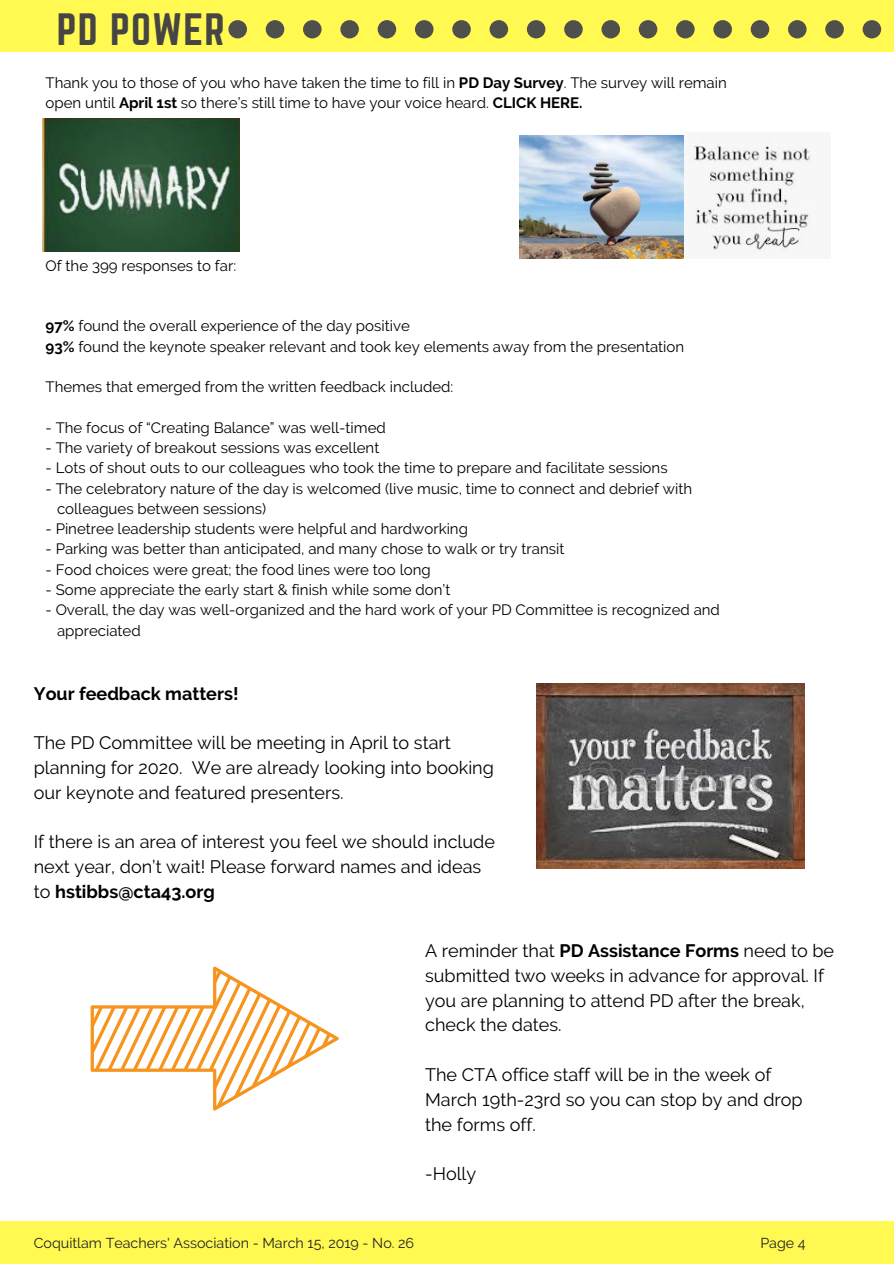
<style>
.page{position:relative;width:894px;height:1264px;background:#fff}
.page>*{position:absolute;margin:0;border:0;box-sizing:border-box;transform-origin:0 0}
.t1{font:39.75px "Norwester";letter-spacing:.03em;color:#464544}
.t2{font:18px/24.8px "Raleway";color:#000}
.t3{font:700 18px "Raleway";color:#000}
.t4{font:15px/20.2px "Raleway";color:#000}
.t5{font:14.25px "Raleway";color:#222}
.s1{font-weight:700}
</style>
<div class="page">
<div style="left:0;top:1221px;width:893px;height:42px;background:#fff952"></div>
<div style="left:0;top:0;width:893px;height:51px;background:#fff952"></div>
<div style="left:377px;top:20px;width:19px;height:18px;background:#4f4f4b;border-radius:50%"></div>
<div style="left:415px;top:20px;width:18px;height:18px;background:#4f4f4b;border-radius:50%"></div>
<div style="left:340px;top:20px;width:19px;height:18px;background:#4f4f4b;border-radius:50%"></div>
<div style="left:489px;top:20px;width:19px;height:18px;background:#4f4f4b;border-radius:50%"></div>
<div style="left:526px;top:20px;width:19px;height:18px;background:#4f4f4b;border-radius:50%"></div>
<div style="left:228px;top:20px;width:19px;height:18px;background:#4f4f4b;border-radius:50%"></div>
<div style="left:266px;top:20px;width:18px;height:18px;background:#4f4f4b;border-radius:50%"></div>
<div style="left:303px;top:20px;width:18px;height:18px;background:#4f4f4b;border-radius:50%"></div>
<div style="left:452px;top:20px;width:18px;height:18px;background:#4f4f4b;border-radius:50%"></div>
<div style="left:750px;top:20px;width:19px;height:18px;background:#4f4f4b;border-radius:50%"></div>
<div style="left:787px;top:20px;width:19px;height:18px;background:#4f4f4b;border-radius:50%"></div>
<div style="left:825px;top:20px;width:18px;height:18px;background:#4f4f4b;border-radius:50%"></div>
<div style="left:862px;top:20px;width:18px;height:18px;background:#4f4f4b;border-radius:50%"></div>
<div style="left:713px;top:20px;width:18px;height:18px;background:#4f4f4b;border-radius:50%"></div>
<div style="left:601px;top:20px;width:19px;height:18px;background:#4f4f4b;border-radius:50%"></div>
<div style="left:638px;top:20px;width:19px;height:18px;background:#4f4f4b;border-radius:50%"></div>
<div style="left:564px;top:20px;width:18px;height:18px;background:#4f4f4b;border-radius:50%"></div>
<div style="left:676px;top:20px;width:18px;height:18px;background:#4f4f4b;border-radius:50%"></div>
<img style="left:42px;top:119px;width:197px;height:133px">
<img style="left:536px;top:683px;width:268px;height:185px">
<img style="left:683px;top:135px;width:129px;height:123px">
<svg style="left:91px;top:966px;width:247px;height:144px"></svg>
<img style="left:519px;top:136px;width:164px;height:122px">
<h1 class="t1" style="left:57px;top:10px;width:169px">PD POWER</h1>
<p class="t4" style="left:45px;top:73px;width:682px">Thank you to those of you who have taken the time to fill in <span class="s1">PD Day Survey</span>. The survey will remain open until <span class="s1">April 1st</span> so there’s still time to have your voice heard. <span class="s1">CLICK HERE.</span></p>
<p class="t4" style="left:45px;top:255px;width:192px">Of the 399 responses to far:</p>
<p class="t4" style="left:45px;top:316px;width:640px"><span class="s1">97%</span> found the overall experience of the day positive<br><span class="s1">93%</span> found the keynote speaker relevant and took key elements away from the presentation</p>
<p class="t4" style="left:45px;top:377px;width:409px">Themes that emerged from the written feedback included:</p>
<p class="t4" style="left:45px;top:417px;width:342px">- The focus of “Creating Balance” was well-timed</p>
<p class="t4" style="left:45px;top:437px;width:335px">- The variety of breakout sessions was excellent</p>
<p class="t4" style="left:45px;top:458px;width:623px">- Lots of shout outs to our colleagues who took the time to prepare and facilitate sessions</p>
<p class="t4" style="left:57px;top:478px;width:636px;text-indent:-11px">- The celebratory nature of the day is welcomed (live music, time to connect and debrief with colleagues between sessions)</p>
<p class="t4" style="left:45px;top:518px;width:424px">- Pinetree leadership students were helpful and hardworking</p>
<p class="t4" style="left:45px;top:539px;width:520px">- Parking was better than anticipated, and many chose to walk or try transit</p>
<p class="t4" style="left:45px;top:559px;width:386px">- Food choices were great; the food lines were too long</p>
<p class="t4" style="left:45px;top:579px;width:406px">- Some appreciate the early start &amp; finish while some don’t</p>
<p class="t4" style="left:57px;top:600px;width:664px;text-indent:-11px">- Overall, the day was well-organized and the hard work of your PD Committee is recognized and appreciated</p>
<p class="t3" style="left:34px;top:682px;width:206px">Your feedback matters!</p>
<p class="t2" style="left:34px;top:730px;width:461px">The PD Committee will be meeting in April to start planning for 2020. We are already looking into booking our keynote and featured presenters.</p>
<p class="t2" style="left:34px;top:829px;width:462px">If there is an area of interest you feel we should include next year, don’t wait! Please forward names and ideas to <span class="s1">hstibbs@cta43.org</span></p>
<p class="t2" style="left:425px;top:938px;width:410px">A reminder that <span class="s1">PD Assistance Forms</span> need to be submitted two weeks in advance for approval. If you are planning to attend PD after the break, check the dates.</p>
<p class="t2" style="left:425px;top:1062px;width:379px">The CTA office staff will be in the week of<br>March 19th-23rd so you can stop by and drop the forms off.</p>
<p class="t2" style="left:425px;top:1161px;width:53px">-Holly</p>
<p class="t5" style="left:34px;top:1234px;width:382px">Coquitlam Teachers' Association - March 15, 2019 - No. 26</p>
<p class="t5" style="left:760px;top:1234px;width:47px">Page 4</p>
</div>
